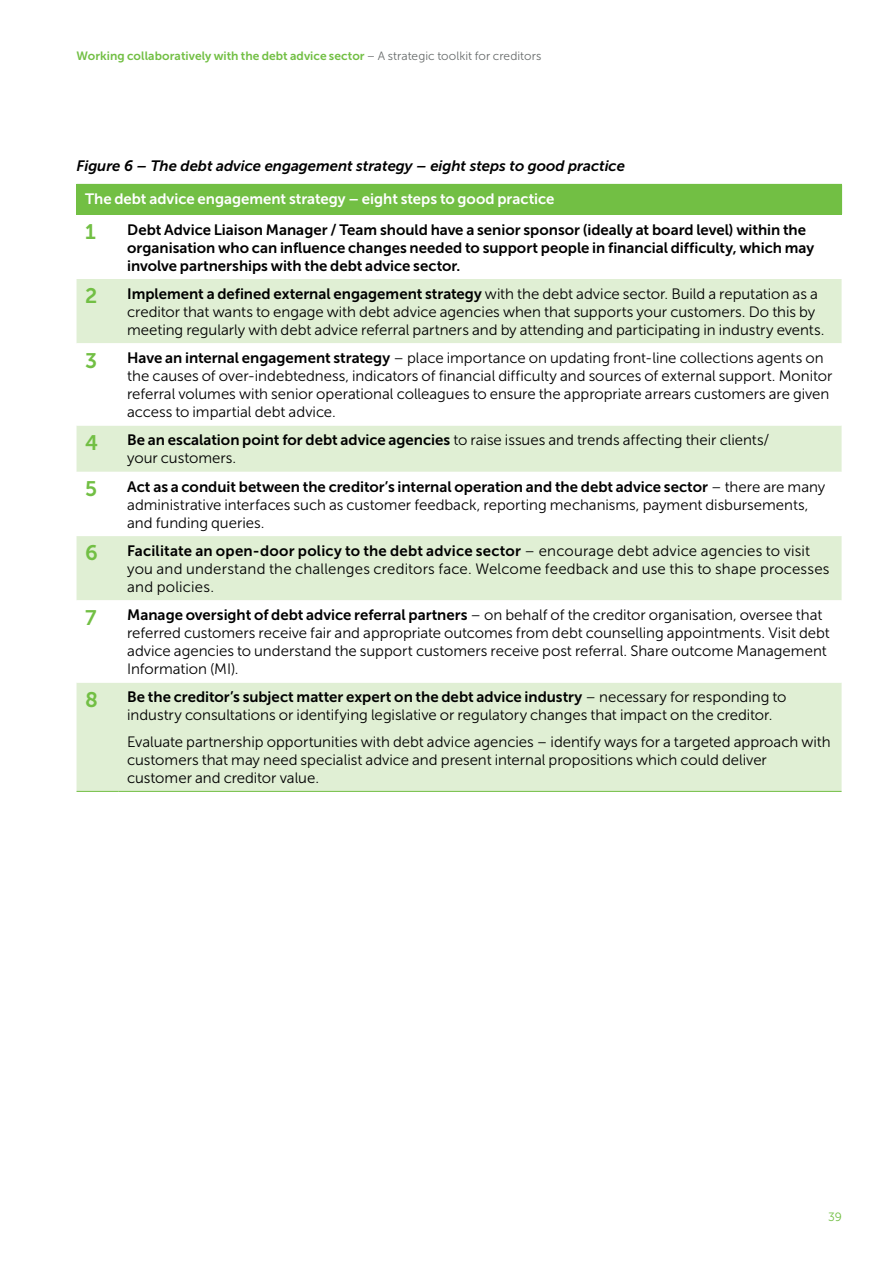
<style>
.page{position:relative;width:893px;height:1263px;background:#fff}
.page>*{position:absolute;margin:0;border:0;box-sizing:border-box;transform-origin:0 0}
.t1{font:21px "Museo Sans 700";color:#72bf44}
.t2{font:15px/18px "Museo Sans 300";color:#000}
.t3{font:15px/18px "Museo Sans 700";color:#000}
.t4{font:italic 15px "Museo Sans 700";letter-spacing:-.005em;color:#000}
.t5{font:15px "Museo Sans 700";color:#fff}
.t6{font:12px "Museo Sans 700";letter-spacing:.005em;color:#72bf44}
.t7{font:12px "Museo Sans 300";color:#72bf44}
.s1{font-family:"Museo Sans 300";color:#686c6c}
.s2{font-family:"Museo Sans 300"}
.s3{font-family:"Museo Sans 700"}
</style>
<div class="page">
<div style="left:77px;top:184px;width:765px;height:31px;background:#72bf44"></div>
<div style="left:77px;top:279px;width:765px;height:512px;background:#e0efd4"></div>
<svg style="left:77px;top:343px;width:765px;height:340px"></svg>
<hr style="left:77px;top:791px;width:42px;height:1px;background:#72bf44">
<hr style="left:119px;top:791px;width:723px;height:1px;background:#72bf44">
<p class="t6" style="left:77px;top:49px;width:466px">Working collaboratively with the debt advice sector <span class="s1">– A strategic toolkit for creditors</span></p>
<p class="t4" style="left:77px;top:158px;width:550px">Figure 6 – The debt advice engagement strategy – eight steps to good practice</p>
<p class="t5" style="left:85px;top:191px;width:471px">The debt advice engagement strategy – eight steps to good practice</p>
<h1 class="t1" style="left:85px;top:220px;width:12px">1</h1>
<p class="t3" style="left:127px;top:220px;width:688px">Debt Advice Liaison Manager / Team should have a senior sponsor (ideally at board level) within the organisation who can influence changes needed to support people in financial difficulty, which may involve partnerships with the debt advice sector.</p>
<h1 class="t1" style="left:85px;top:284px;width:14px">2</h1>
<p class="t3" style="left:127px;top:285px;width:692px">Implement a defined external engagement strategy <span class="s2">with the debt advice sector. Build a reputation as a</span></p>
<p class="t2" style="left:127px;top:303px;width:699px">creditor that wants to engage with debt advice agencies when that supports your customers. Do this by meeting regularly with debt advice referral partners and by attending and participating in industry events.</p>
<h1 class="t1" style="left:85px;top:349px;width:14px">3</h1>
<p class="t2" style="left:127px;top:349px;width:707px"><span class="s3">Have an internal engagement strategy</span> – place importance on updating front-line collections agents on the causes of over-indebtedness, indicators of financial difficulty and sources of external support. Monitor referral volumes with senior operational colleagues to ensure the appropriate arrears customers are given access to impartial debt advice.</p>
<h1 class="t1" style="left:85px;top:431px;width:15px">4</h1>
<p class="t2" style="left:127px;top:431px;width:644px"><span class="s3">Be an escalation point for debt advice agencies</span> to raise issues and trends affecting their clients/ your customers.</p>
<h1 class="t1" style="left:85px;top:477px;width:13px">5</h1>
<p class="t3" style="left:127px;top:477px;width:700px">Act as a conduit between the creditor’s internal operation and the debt advice sector <span class="s2">– there are many</span></p>
<p class="t2" style="left:127px;top:495px;width:683px">administrative interfaces such as customer feedback, reporting mechanisms, payment disbursements, and funding queries.</p>
<h1 class="t1" style="left:85px;top:541px;width:14px">6</h1>
<p class="t3" style="left:127px;top:542px;width:684px">Facilitate an open-door policy to the debt advice sector <span class="s2">– encourage debt advice agencies to visit</span></p>
<p class="t2" style="left:127px;top:560px;width:704px">you and understand the challenges creditors face. Welcome feedback and use this to shape processes and policies.</p>
<h1 class="t1" style="left:85px;top:606px;width:13px">7</h1>
<p class="t2" style="left:127px;top:606px;width:704px"><span class="s3">Manage oversight of debt advice referral partners</span> – on behalf of the creditor organisation, oversee that referred customers receive fair and appropriate outcomes from debt counselling appointments. Visit debt advice agencies to understand the support customers receive post referral. Share outcome Management Information (MI).</p>
<h1 class="t1" style="left:85px;top:688px;width:14px">8</h1>
<p class="t3" style="left:127px;top:688px;width:661px">Be the creditor’s subject matter expert on the debt advice industry <span class="s2">– necessary for responding to</span></p>
<p class="t2" style="left:127px;top:702px;width:705px;line-height:26.5px">industry consultations or identifying legislative or regulatory changes that impact on the creditor.<br>Evaluate partnership opportunities with debt advice agencies – identify ways for a targeted approach with</p>
<p class="t2" style="left:127px;top:751px;width:641px">customers that may need specialist advice and present internal propositions which could deliver customer and creditor value.</p>
<p class="t7" style="left:828px;top:1210px;width:15px">39</p>
</div>
